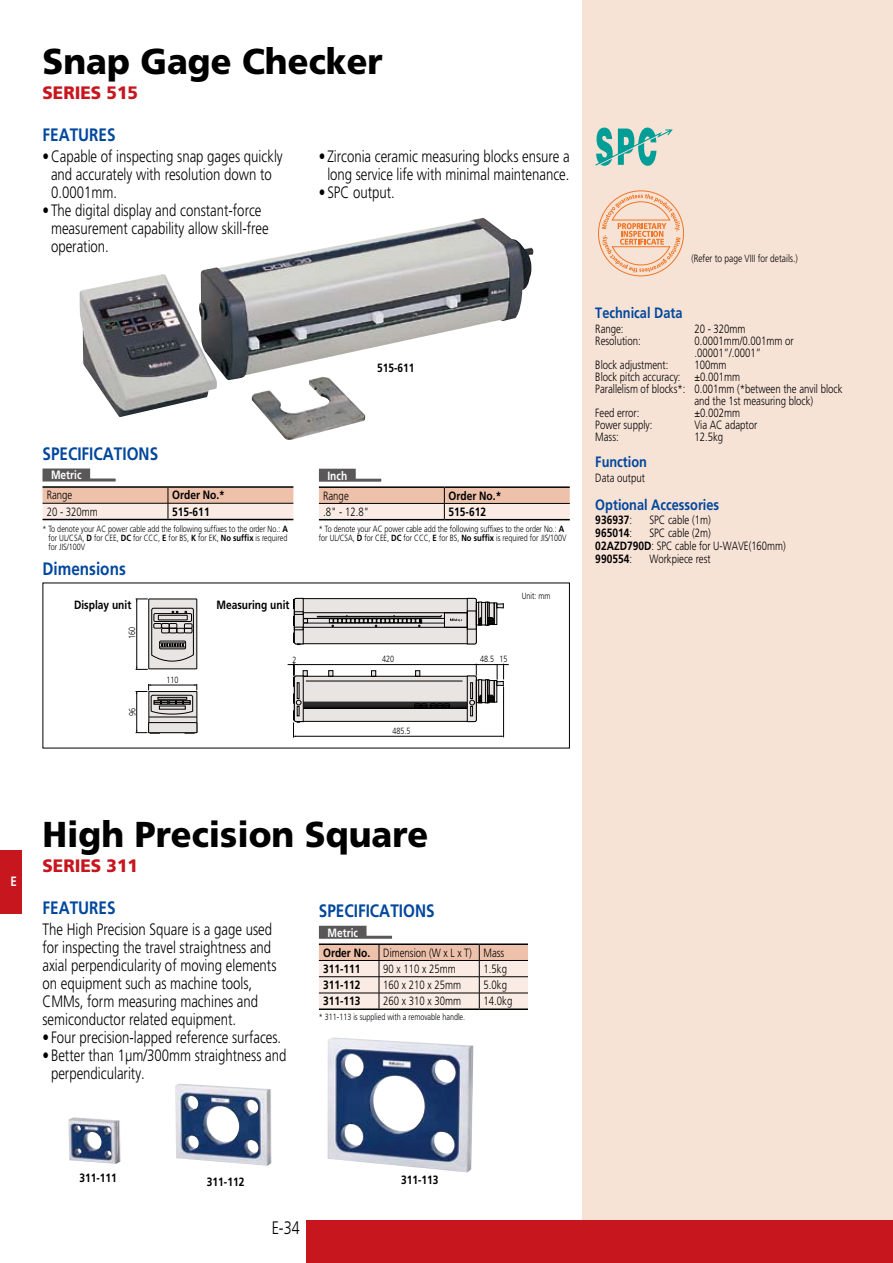
<style>
.page{position:relative;width:893px;height:1263px;background:#fff}
.page>*{position:absolute;margin:0;border:0;box-sizing:border-box;transform-origin:0 0}
.t1{font:900 36px "Mitutoyo Frutiger";color:#000}
.t2{font:700 18px "Mitutoyo Frutiger";color:#00479d}
.t3{font:900 18px "Mitutoyo Frutiger";color:#c8161e}
.t4{font:300 18px "Mitutoyo Frutiger";color:#000}
.t5{font:300 16.5px/18px "Mitutoyo Frutiger";color:#000}
.t6{font:700 15px "Mitutoyo Frutiger";color:#00479d}
.t7{font:700 13.5px "Mitutoyo Frutiger";color:#fff}
.t8{font:300 12px/12.8px "Mitutoyo Frutiger";color:#000}
.t9{font:700 12px "Mitutoyo Frutiger";color:#000}
.t10{font:700 12px "Mitutoyo Frutiger";color:#fff}
.t11{font:300 10.5px "Mitutoyo Frutiger";color:#000}
.t12{font:300 9px/9px "Mitutoyo Frutiger";color:#000}
.s1{font-weight:700}
.s2{font-weight:300}
.s3{font-weight:700;color:#fff}
</style>
<div class="page">
<div style="left:583px;top:0;width:310px;height:1263px;background:#f7e2d6"></div>
<div style="left:306px;top:1220px;width:587px;height:43px;background:#c8161e"></div>
<div style="left:0;top:850px;width:21px;height:64px;background:#c8161e"></div>
<svg style="left:598px;top:190px;width:86px;height:86px"></svg>
<svg style="left:293px;top:598px;width:211px;height:47px;background:#bcb9b7"></svg>
<hr style="left:288px;top:664px;width:221px;height:1px;background:#000">
<svg style="left:136px;top:599px;width:61px;height:71px"></svg>
<svg style="left:136px;top:684px;width:62px;height:49px"></svg>
<svg style="left:291px;top:663px;width:215px;height:75px"></svg>
<div style="left:319px;top:469px;width:37px;height:10px;background:#595757"></div>
<hr style="left:319px;top:479px;width:62px;height:3px;background:#595757">
<hr style="left:319px;top:486px;width:125px;height:2px;background:#000">
<hr style="left:444px;top:486px;width:126px;height:2px;background:#000">
<svg style="left:319px;top:487px;width:251px;height:33px;background:#dcc2b4"></svg>
<div style="left:43px;top:468px;width:47px;height:11px;background:#595757"></div>
<hr style="left:43px;top:478px;width:73px;height:3px;background:#595757">
<hr style="left:43px;top:486px;width:125px;height:2px;background:#000">
<hr style="left:168px;top:486px;width:125px;height:2px;background:#000">
<hr style="left:43px;top:519px;width:125px;height:1px;background:#000">
<hr style="left:168px;top:519px;width:125px;height:1px;background:#000">
<svg style="left:43px;top:487px;width:250px;height:32px;background:#e3c8ba"></svg>
<div style="left:319px;top:926px;width:48px;height:10px;background:#595757"></div>
<hr style="left:319px;top:936px;width:73px;height:3px;background:#595757">
<hr style="left:319px;top:943px;width:60px;height:2px;background:#000">
<hr style="left:379px;top:943px;width:100px;height:2px;background:#000">
<hr style="left:479px;top:943px;width:49px;height:2px;background:#000">
<hr style="left:319px;top:1008px;width:60px;height:2px;background:#000">
<hr style="left:379px;top:1008px;width:100px;height:2px;background:#000">
<hr style="left:479px;top:1008px;width:49px;height:2px;background:#000">
<svg style="left:319px;top:944px;width:209px;height:65px;background:#e3cfc5"></svg>
<svg style="left:595px;top:128px;width:78px;height:38px"></svg>
<img style="left:79px;top:218px;width:455px;height:222px">
<img style="left:68px;top:1037px;width:405px;height:135px">
<h1 class="t1" style="left:43px;top:39px;width:342px">Snap Gage Checker</h1>
<p class="t3" style="left:43px;top:82px;width:97px">SERIES 515</p>
<p class="t2" style="left:43px;top:124px;width:75px">FEATURES</p>
<p class="t5" style="left:51px;top:147px;width:233px;text-indent:-8px">• Capable of inspecting snap gages quickly and accurately with resolution down to<br>0.0001mm.</p>
<p class="t5" style="left:51px;top:201px;width:219px;text-indent:-8px">• The digital display and constant-force measurement capability allow skill-free operation.</p>
<p class="t5" style="left:319px;top:148px;width:252px;text-align:center">• Zirconia ceramic measuring blocks ensure a long service life with minimal maintenance.</p>
<p class="t5" style="left:319px;top:184px;width:77px">• SPC output.</p>
<p class="t9" style="left:377px;top:361px;width:39px">515-611</p>
<p class="t2" style="left:43px;top:443px;width:117px">SPECIFICATIONS</p>
<p class="t10" style="left:51px;top:468px;width:32px">Metric</p>
<p class="t8" style="left:47px;top:489px;width:27px">Range</p>
<p class="t9" style="left:172px;top:488px;width:54px">Order No.*</p>
<p class="t8" style="left:47px;top:505px;width:53px">20 - 320mm</p>
<p class="t9" style="left:172px;top:504px;width:39px">515-611</p>
<p class="t12" style="left:49px;top:525px;width:241px;text-align:justify;text-indent:-6px">* To denote your AC power cable add the following suffixes to the order No.: <span class="s1">A </span>for UL/CSA, <span class="s1">D</span> for CEE, <span class="s1">DC</span> for CCC, <span class="s1">E</span> for BS, <span class="s1">K</span> for EK, <span class="s1">No suffix</span> is required for JIS/100V</p>
<p class="t2" style="left:43px;top:558px;width:85px">Dimensions</p>
<p class="t9" style="left:74px;top:598px;width:59px">Display unit</p>
<p class="t9" style="left:216px;top:597px;width:75px">Measuring unit</p>
<p class="t12" style="left:128px;top:639px;width:14px;rotate:-90deg">160</p>
<p class="t10" style="left:327px;top:468px;width:21px">Inch</p>
<p class="t8" style="left:323px;top:489px;width:27px">Range</p>
<p class="t9" style="left:449px;top:488px;width:54px">Order No.*</p>
<p class="t8" style="left:323px;top:505px;width:47px">.8" - 12.8"</p>
<p class="t9" style="left:449px;top:504px;width:39px">515-612</p>
<p class="t12" style="left:319px;top:525px;width:249px">* To denote your AC power cable add the following suffixes to the order No.: <span class="s1">A </span>for UL/CSA, <span class="s1">D</span> for CEE, <span class="s1">DC</span> for CCC, <span class="s1">E</span> for BS, <span class="s1">No suffix</span> is required for JIS/100V</p>
<p class="t12" style="left:522px;top:592px;width:30px">Unit: mm</p>
<p class="t12" style="left:128px;top:716px;width:10px;rotate:-90deg">96</p>
<p class="t12" style="left:166px;top:675px;width:14px">110</p>
<p class="t12" style="left:292px;top:655px;width:6px">2</p>
<p class="t12" style="left:382px;top:654px;width:14px">420</p>
<p class="t12" style="left:393px;top:726px;width:20px">485.5</p>
<p class="t12" style="left:480px;top:655px;width:29px">48.5 15</p>
<p class="t11" style="left:691px;top:252px;width:108px">(Refer to page VIII for details.)</p>
<p class="t6" style="left:595px;top:304px;width:89px">Technical Data</p>
<p class="t8" style="left:595px;top:322px;width:30px">Range:</p>
<p class="t8" style="left:694px;top:322px;width:53px">20 - 320mm</p>
<p class="t8" style="left:595px;top:334px;width:47px">Resolution:</p>
<p class="t8" style="left:694px;top:335px;width:101px;line-height:12px">0.0001mm/0.001mm or .00001”/.0001”</p>
<p class="t8" style="left:595px;top:358px;width:75px">Block adjustment:</p>
<p class="t8" style="left:694px;top:358px;width:34px">100mm</p>
<p class="t8" style="left:595px;top:370px;width:146px">Block pitch accuracy: ±0.001mm</p>
<p class="t8" style="left:595px;top:382px;width:249px">Parallelism of blocks*: 0.001mm (*between the anvil block</p>
<p class="t8" style="left:694px;top:394px;width:120px">and the 1st measuring block)</p>
<p class="t8" style="left:595px;top:406px;width:46px">Feed error:</p>
<p class="t8" style="left:694px;top:406px;width:47px">±0.002mm</p>
<p class="t8" style="left:595px;top:418px;width:59px">Power supply:</p>
<p class="t8" style="left:694px;top:418px;width:64px">Via AC adaptor</p>
<p class="t8" style="left:595px;top:430px;width:25px">Mass:</p>
<p class="t8" style="left:694px;top:430px;width:30px">12.5kg</p>
<p class="t6" style="left:595px;top:453px;width:53px">Function</p>
<p class="t8" style="left:595px;top:471px;width:51px">Data output</p>
<p class="t6" style="left:595px;top:496px;width:125px">Optional Accessories</p>
<p class="t9" style="left:595px;top:513px;width:38px">936937<span class="s2">:</span></p>
<p class="t8" style="left:649px;top:514px;width:63px">SPC cable (1m)</p>
<p class="t9" style="left:595px;top:526px;width:38px">965014<span class="s2">:</span></p>
<p class="t8" style="left:595px;top:527px;width:192px;text-indent:54px">SPC cable (2m)<br><span class="s1">02AZD790D</span>: SPC cable for U-WAVE(160mm)<br><span class="s1">990554</span>:</p>
<p class="t8" style="left:649px;top:552px;width:63px">Workpiece rest</p>
<p class="t7" style="left:11px;top:874px;width:8px">E</p>
<h1 class="t1" style="left:43px;top:813px;width:387px">High Precision Square</h1>
<p class="t3" style="left:43px;top:855px;width:97px">SERIES 311</p>
<p class="t2" style="left:43px;top:897px;width:75px">FEATURES</p>
<p class="t5" style="left:43px;top:921px;width:235px">The High Precision Square is a gage used for inspecting the travel straightness and axial perpendicularity of moving elements on equipment such as machine tools, CMMs, form measuring machines and semiconductor related equipment.</p>
<p class="t5" style="left:43px;top:1029px;width:240px">• Four precision-lapped reference surfaces.</p>
<p class="t5" style="left:51px;top:1047px;width:237px;text-indent:-8px">• Better than 1μm/300mm straightness and perpendicularity.</p>
<p class="t2" style="left:319px;top:900px;width:117px">SPECIFICATIONS</p>
<p class="t8" style="left:323px;top:922px;width:183px;line-height:20px;text-indent:4px"><span class="s3">Metric<br></span><span class="s1">Order No.</span> Dimension (W x L x T) Mass</p>
<p class="t9" style="left:323px;top:961px;width:39px">311-111</p>
<p class="t8" style="left:383px;top:962px;width:74px">90 x 110 x 25mm</p>
<p class="t8" style="left:484px;top:962px;width:25px">1.5kg</p>
<p class="t9" style="left:323px;top:978px;width:39px">311-112</p>
<p class="t8" style="left:383px;top:979px;width:79px">160 x 210 x 25mm</p>
<p class="t8" style="left:484px;top:979px;width:25px">5.0kg</p>
<p class="t9" style="left:323px;top:994px;width:39px">311-113</p>
<p class="t8" style="left:383px;top:995px;width:79px">260 x 310 x 30mm</p>
<p class="t8" style="left:484px;top:995px;width:30px">14.0kg</p>
<p class="t12" style="left:319px;top:1013px;width:148px">* 311-113 is supplied with a removable handle.</p>
<p class="t9" style="left:79px;top:1170px;width:39px">311-111</p>
<p class="t9" style="left:207px;top:1174px;width:39px">311-112</p>
<p class="t9" style="left:401px;top:1173px;width:39px">311-113</p>
<p class="t4" style="left:272px;top:1217px;width:30px">E-34</p>
</div>
